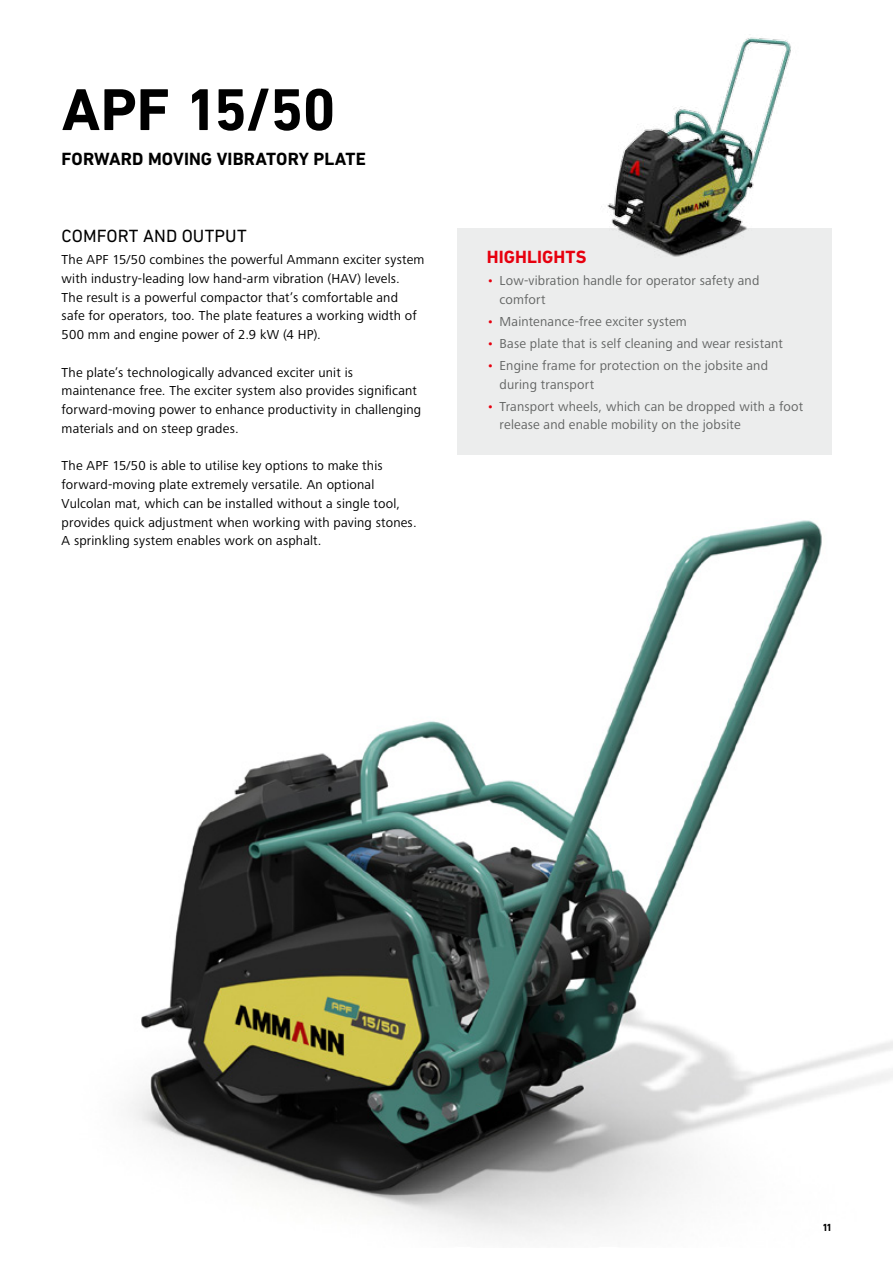
<style>
.page{position:relative;width:893px;height:1263px;background:#fff}
.page>*{position:absolute;margin:0;border:0;box-sizing:border-box;transform-origin:0 0}
.t1{font:700 60px "DIN Next LT Pro";color:#000}
.t2{font:700 18px "DIN Next LT Pro";letter-spacing:.005em;color:#000}
.t3{font:18px "DIN Next LT Pro";letter-spacing:.005em;color:#000}
.t4{font:700 18px "DIN Next LT Pro";letter-spacing:.005em;color:#e7000e}
.t5{font:13.5px/18.8px "Frutiger Next LTW1 G";letter-spacing:.015em;color:#000}
.t6{font:13.5px/18.8px "Frutiger Next LTW1 G";letter-spacing:.015em;color:#626463}
.t7{font:700 10.5px "DIN Next LT Pro";color:#000}
.s1{color:#e7000e}
</style>
<div class="page">
<img style="left:130px;top:393px;width:763px;height:844px">
<div style="left:457px;top:229px;width:374px;height:226px;background:#eceded"></div>
<img style="left:593px;top:37px;width:239px;height:230px">
<h1 class="t1" style="left:62px;top:89px;width:276px">APF 15/50</h1>
<h2 class="t2" style="left:62px;top:152px;width:306px">FORWARD MOVING VIBRATORY PLATE</h2>
<h2 class="t3" style="left:62px;top:227px;width:187px">COMFORT AND OUTPUT</h2>
<p class="t5" style="left:62px;top:251px;width:364px">The APF 15/50 combines the powerful Ammann exciter system with industry-leading low hand-arm vibration (HAV) levels.<br>The result is a powerful compactor that’s comfortable and safe for operators, too. The plate features a working width of 500 mm and engine power of 2.9 kW (4 HP).</p>
<p class="t5" style="left:62px;top:363px;width:361px">The plate’s technologically advanced exciter unit is maintenance free. The exciter system also provides significant forward-moving power to enhance productivity in challenging materials and on steep grades.</p>
<p class="t5" style="left:62px;top:457px;width:356px">The APF 15/50 is able to utilise key options to make this forward-moving plate extremely versatile. An optional Vulcolan mat, which can be installed without a single tool, provides quick adjustment when working with paving stones.<br>A sprinkling system enables work on asphalt.</p>
<h2 class="t4" style="left:487px;top:251px;width:101px">HIGHLIGHTS</h2>
<p class="t6" style="left:500px;top:272px;width:261px;text-indent:-13px"><span class="s1">•</span> Low-vibration handle for operator safety and comfort</p>
<p class="t6" style="left:487px;top:313px;width:201px"><span class="s1">•</span> Maintenance-free exciter system</p>
<p class="t6" style="left:487px;top:335px;width:298px"><span class="s1">•</span> Base plate that is self cleaning and wear resistant</p>
<p class="t6" style="left:500px;top:357px;width:270px;text-indent:-13px"><span class="s1">•</span> Engine frame for protection on the jobsite and during transport</p>
<p class="t6" style="left:500px;top:397px;width:305px;text-indent:-13px"><span class="s1">•</span> Transport wheels, which can be dropped with a foot release and enable mobility on the jobsite</p>
<p class="t7" style="left:823px;top:1223px;width:10px">11</p>
</div>
